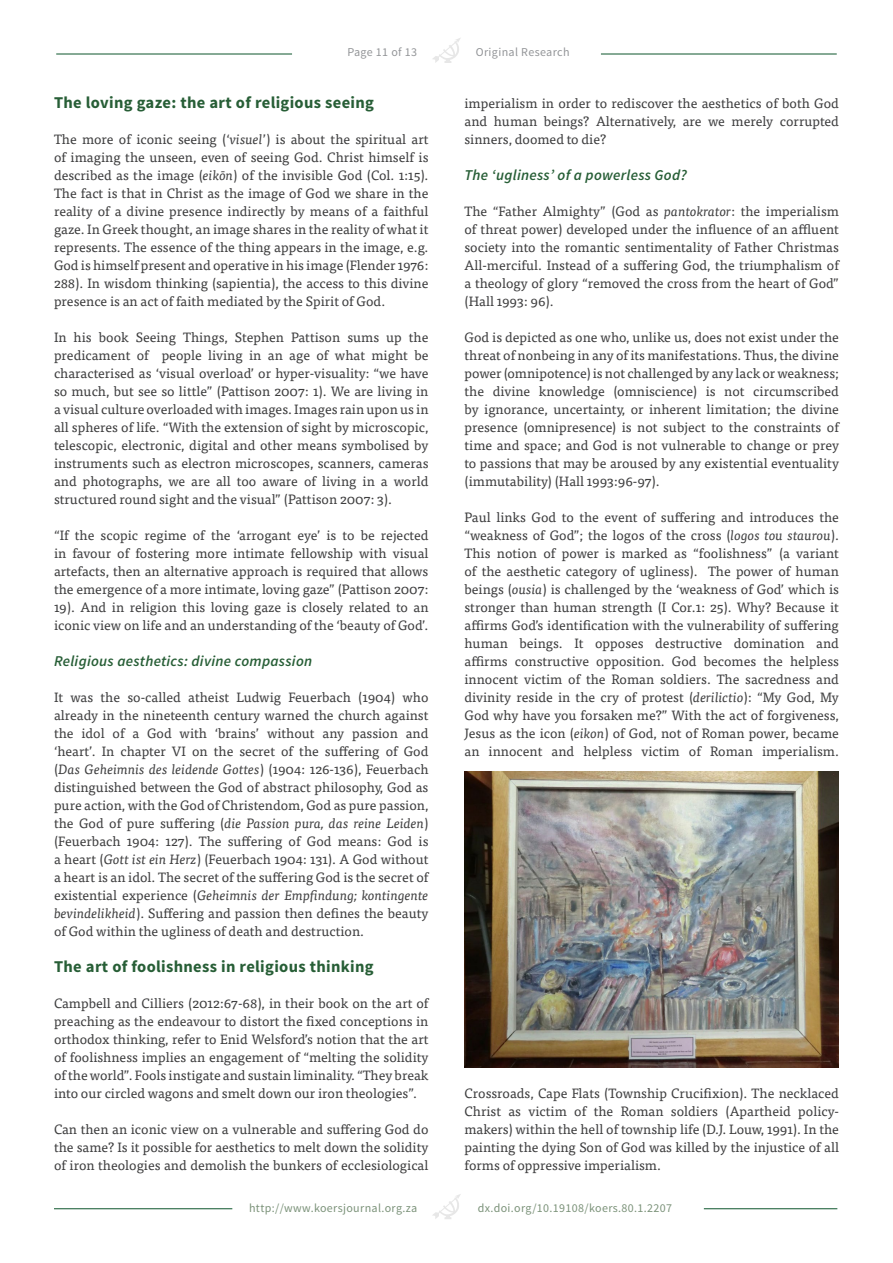
<style>
.page{position:relative;width:893px;height:1263px;background:#fff}
.page>*{position:absolute;margin:0;border:0;box-sizing:border-box;transform-origin:0 0}
.Sub_Paragraph_Header{font:700 16.5px "Source Sans Pro";letter-spacing:.02em;color:#275e36}
.Sub_Paragraph_Header-2{font:italic 600 15px "Source Sans Pro";letter-spacing:.02em;color:#275e36}
.Normal_Text{font:13.5px/18px "Tisa Pro";color:#3e3e3f;text-align:justify}
.t1{font:12px "Source Sans Pro";letter-spacing:.03em;color:#7b9279}
.t2{font:12px "Source Sans Pro";letter-spacing:.03em;color:#939598}
.s1{font-style:italic}
</style>
<div class="page">
<hr style="left:54px;top:1208px;width:178px;height:1px;background:#0d552c">
<svg style="left:433px;top:38px;width:28px;height:25px"></svg>
<svg style="left:432px;top:1194px;width:29px;height:25px"></svg>
<hr style="left:601px;top:54px;width:236px;height:1px;background:#0d552c">
<hr style="left:56px;top:54px;width:236px;height:1px;background:#0d552c">
<hr style="left:704px;top:1208px;width:133px;height:1px;background:#0d552c">
<img style="left:464px;top:772px;width:375px;height:295px">
<p class="t2" style="left:347px;top:44px;width:71px">Page 11 of 13</p>
<p class="t2" style="left:476px;top:44px;width:95px">Original Research</p>
<p class="Sub_Paragraph_Header" style="left:54px;top:92px;width:322px">The loving gaze: the art of religious seeing</p>
<p class="Normal_Text" style="left:54px;top:129px;width:376px">The more of iconic seeing (‘<span class="s1">visuel</span>’) is about the spiritual art of imaging the unseen, even of seeing God. Christ himself is described as the image (<span class="s1">eikōn</span>) of the invisible God (Col. 1:15).<br>The fact is that in Christ as the image of God we share in the reality of a divine presence indirectly by means of a faithful gaze. In Greek thought, an image shares in the reality of what it represents. The essence of the thing appears in the image, e.g.<br>God is himself present and operative in his image (Flender 1976:<br>288). In wisdom thinking (sapientia), the access to this divine presence is an act of faith mediated by the Spirit of God.</p>
<p class="Normal_Text" style="left:54px;top:327px;width:376px">In his book Seeing Things, Stephen Pattison sums up the predicament of people living in an age of what might be characterised as ‘visual overload’ or hyper-visuality: “we have so much, but see so little” (Pattison 2007: 1). We are living in a visual culture overloaded with images. Images rain upon us in all spheres of life. “With the extension of sight by microscopic, telescopic, electronic, digital and other means symbolised by instruments such as electron microscopes, scanners, cameras and photographs, we are all too aware of living in a world structured round sight and the visual” (Pattison 2007: 3).</p>
<p class="Normal_Text" style="left:54px;top:525px;width:376px">“If the scopic regime of the ‘arrogant eye’ is to be rejected in favour of fostering more intimate fellowship with visual artefacts, then an alternative approach is required that allows the emergence of a more intimate, loving gaze” (Pattison 2007:<br>19). And in religion this loving gaze is closely related to an iconic view on life and an understanding of the ‘beauty of God’.</p>
<p class="Sub_Paragraph_Header-2" style="left:54px;top:652px;width:260px">Religious aesthetics: divine compassion</p>
<p class="Normal_Text" style="left:54px;top:687px;width:376px">It was the so-called atheist Ludwig Feuerbach (1904) who already in the nineteenth century warned the church against the idol of a God with ‘brains’ without any passion and ‘heart’. In chapter VI on the secret of the suffering of God (<span class="s1">Das Geheimnis des leidende Gottes</span>) (1904: 126-136), Feuerbach distinguished between the God of abstract philosophy, God as pure action, with the God of Christendom, God as pure passion, the God of pure suffering (<span class="s1">die Passion pura, das reine Leiden</span>) (Feuerbach 1904: 127). The suffering of God means: God is a heart (<span class="s1">Gott ist ein Herz</span>) (Feuerbach 1904: 131). A God without a heart is an idol. The secret of the suffering God is the secret of existential experience (<span class="s1">Geheimnis der Empfindung; kontingente bevindelikheid</span>). Suffering and passion then defines the beauty of God within the ugliness of death and destruction.</p>
<p class="Sub_Paragraph_Header" style="left:54px;top:956px;width:321px">The art of foolishness in religious thinking</p>
<p class="Normal_Text" style="left:54px;top:993px;width:376px">Campbell and Cilliers (2012:67-68), in their book on the art of preaching as the endeavour to distort the fixed conceptions in orthodox thinking, refer to Enid Welsford’s notion that the art of foolishness implies an engagement of “melting the solidity of the world”. Fools instigate and sustain liminality. “They break into our circled wagons and smelt down our iron theologies”.</p>
<p class="Normal_Text" style="left:54px;top:1119px;width:376px">Can then an iconic view on a vulnerable and suffering God do the same? Is it possible for aesthetics to melt down the solidity of iron theologies and demolish the bunkers of ecclesiological</p>
<p class="Normal_Text" style="left:464px;top:93px;width:376px">imperialism in order to rediscover the aesthetics of both God and human beings? Alternatively, are we merely corrupted sinners, doomed to die?</p>
<p class="Sub_Paragraph_Header-2" style="left:464px;top:166px;width:224px">The ‘ugliness’ of a powerless God?</p>
<p class="Normal_Text" style="left:464px;top:201px;width:376px">The “Father Almighty” (God as <span class="s1">pantokrator</span>: the imperialism of threat power) developed under the influence of an affluent society into the romantic sentimentality of Father Christmas All-merciful. Instead of a suffering God, the triumphalism of a theology of glory “removed the cross from the heart of God” (Hall 1993: 96).</p>
<p class="Normal_Text" style="left:464px;top:327px;width:376px">God is depicted as one who, unlike us, does not exist under the threat of nonbeing in any of its manifestations. Thus, the divine power (omnipotence) is not challenged by any lack or weakness; the divine knowledge (omniscience) is not circumscribed by ignorance, uncertainty, or inherent limitation; the divine presence (omnipresence) is not subject to the constraints of time and space; and God is not vulnerable to change or prey to passions that may be aroused by any existential eventuality (immutability) (Hall 1993:96-97).</p>
<p class="Normal_Text" style="left:464px;top:507px;width:376px">Paul links God to the event of suffering and introduces the “weakness of God”; the logos of the cross (<span class="s1">logos tou staurou</span>).<br>This notion of power is marked as “foolishness” (a variant of the aesthetic category of ugliness). The power of human beings (<span class="s1">ousia</span>) is challenged by the ‘weakness of God’ which is stronger than human strength (I Cor.1: 25). Why? Because it affirms God’s identification with the vulnerability of suffering human beings. It opposes destructive domination and affirms constructive opposition. God becomes the helpless innocent victim of the Roman soldiers. The sacredness and divinity reside in the cry of protest (<span class="s1">derilictio</span>): “My God, My God why have you forsaken me?” With the act of forgiveness, Jesus as the icon (<span class="s1">eikon</span>) of God, not of Roman power, became an innocent and helpless victim of Roman imperialism.</p>
<p class="Normal_Text" style="left:464px;top:1083px;width:376px">Crossroads, Cape Flats (Township Crucifixion). The necklaced Christ as victim of the Roman soldiers (Apartheid policy&shy;makers) within the hell of township life (D.J. Louw, 1991). In the painting the dying Son of God was killed by the injustice of all forms of oppressive imperialism.</p>
<p class="t1" style="left:249px;top:1201px;width:170px">http://www.koersjournal.org.za</p>
<p class="t1" style="left:478px;top:1201px;width:196px">dx.doi.org/10.19108/koers.80.1.2207</p>
</div>
